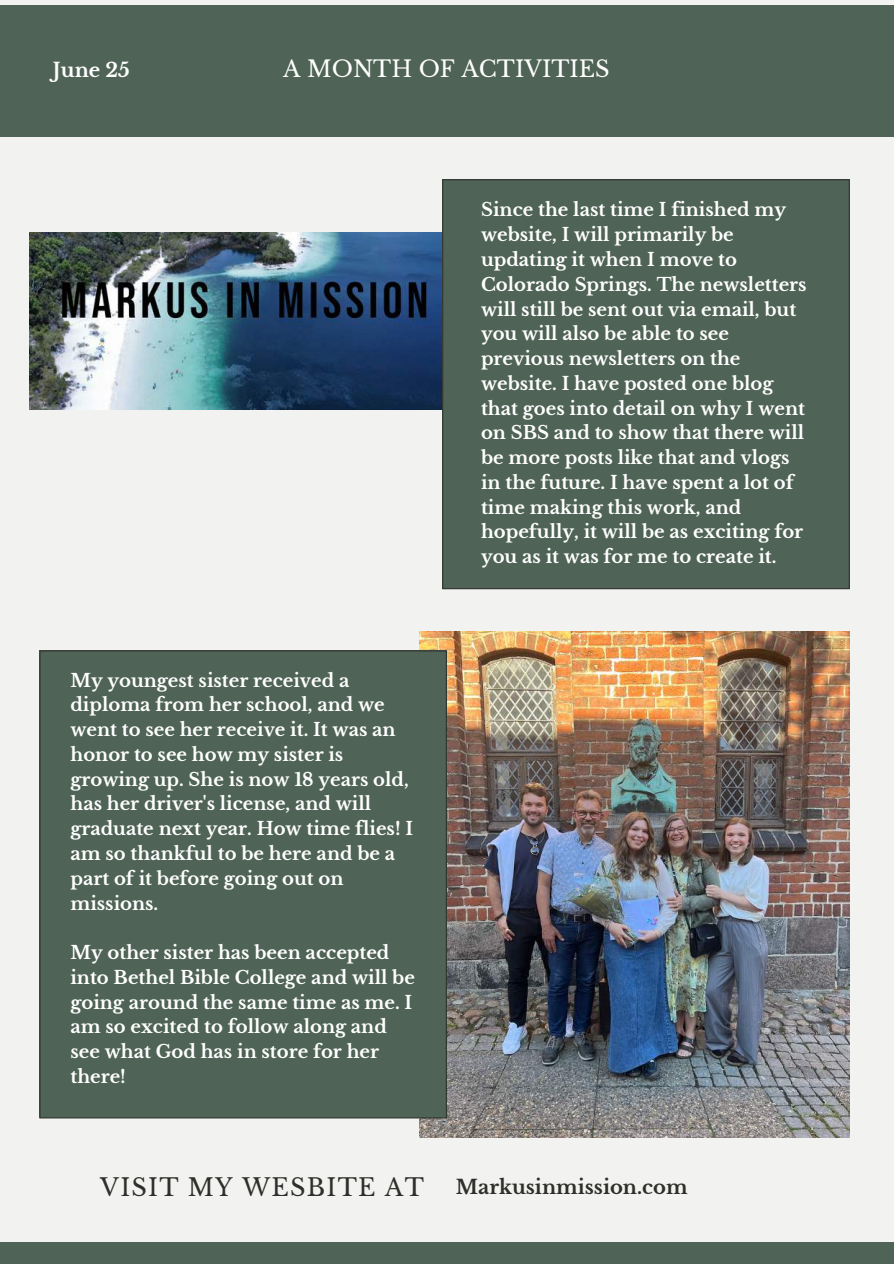
<style>
.page{position:relative;width:894px;height:1264px;background:#fff}
.page>*{position:absolute;margin:0;border:0;box-sizing:border-box;transform-origin:0 0}
.t1{font:24px "Libre Baskerville";letter-spacing:.05em;color:#2e2e2a}
.t2{font:22.5px "Libre Baskerville";color:#fff}
.t3{font:700 19.5px "Libre Baskerville";color:#2e2e2a}
.t4{font:700 19.5px "Libre Baskerville";color:#fff}
.t5{font:700 18px/24.8px "Libre Baskerville";color:#fff}
</style>
<div class="page">
<div style="left:0;top:0;width:893px;height:1263px;background:#f2f3f0"></div>
<img style="left:29px;top:232px;width:413px;height:178px">
<img style="left:419px;top:631px;width:430px;height:506px">
<div style="left:442px;top:179px;width:407px;height:410px;background:#4f6456"></div>
<div style="left:39px;top:650px;width:407px;height:468px;background:#4f6456"></div>
<div style="left:0;top:1241px;width:893px;height:22px;background:#4f6456"></div>
<div style="left:0;top:5px;width:893px;height:132px;background:#4f6456"></div>
<p class="t4" style="left:53px;top:58px;width:78px">June 25</p>
<p class="t2" style="left:283px;top:55px;width:328px">A MONTH OF ACTIVITIES</p>
<p class="t5" style="left:70px;top:668px;width:344px">My youngest sister received a diploma from her school, and we went to see her receive it. It was an honor to see how my sister is growing up. She is now 18 years old, has her driver's license, and will graduate next year. How time flies! I am so thankful to be here and be a part of it before going out on missions.</p>
<p class="t5" style="left:70px;top:940px;width:346px">My other sister has been accepted into Bethel Bible College and will be going around the same time as me. I am so excited to follow along and see what God has in store for her there!</p>
<p class="t5" style="left:481px;top:198px;width:327px">Since the last time I finished my website, I will primarily be updating it when I move to<br>Colorado Springs. The newsletters will still be sent out via email, but you will also be able to see previous newsletters on the website. I have posted one blog that goes into detail on why I went on SBS and to show that there will be more posts like that and vlogs in the future. I have spent a lot of time making this work, and hopefully, it will be as exciting for you as it was for me to create it.</p>
<h1 class="t1" style="left:100px;top:1173px;width:325px">VISIT MY WESBITE AT</h1>
<p class="t3" style="left:455px;top:1175px;width:233px">Markusinmission.com</p>
</div>
